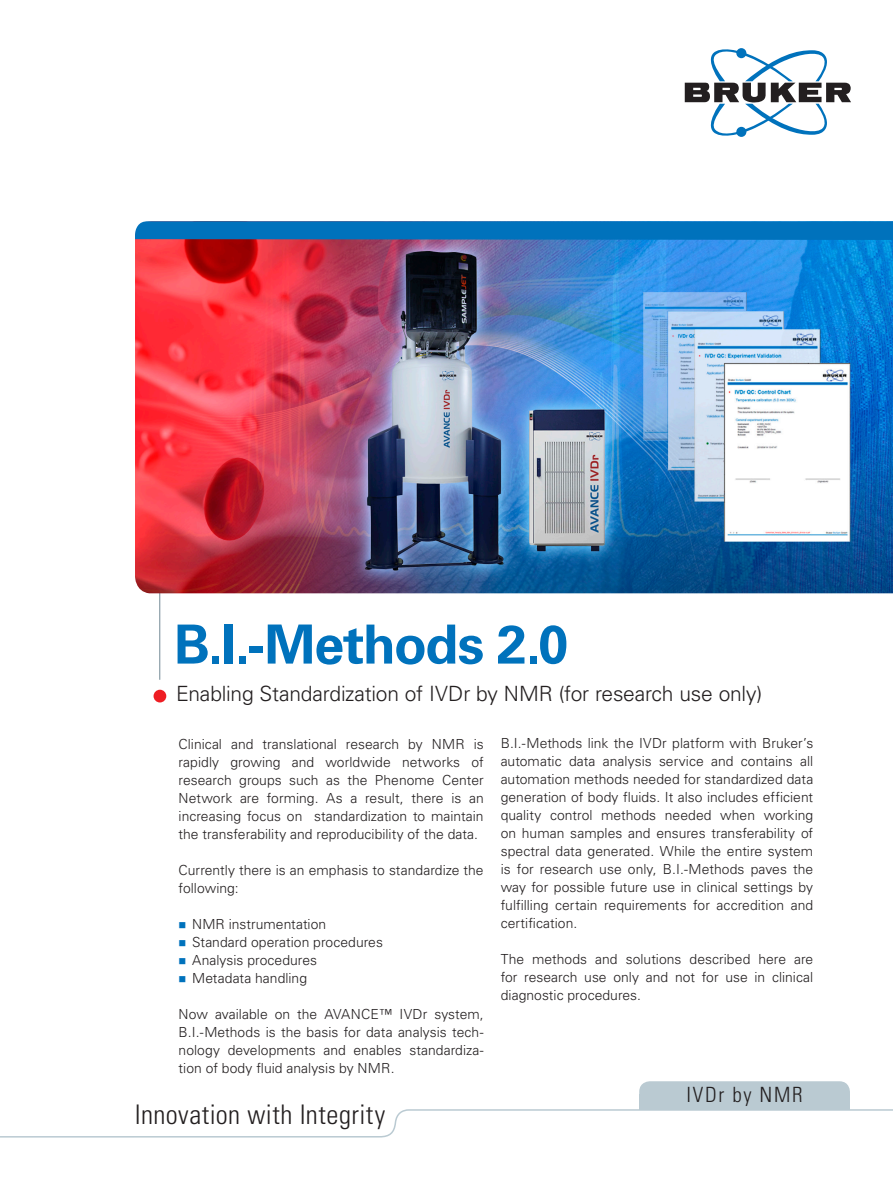
<style>
.page{position:relative;width:893px;height:1187px;background:#fff}
.page>*{position:absolute;margin:0;border:0;box-sizing:border-box;transform-origin:0 0}
.flyer_headline{font:700 54px "Univers LT Std";letter-spacing:-.025em;color:#0072bc}
.flyer_claim{font:300 condensed 27px "Univers LT Std";letter-spacing:.015em;color:#231f20}
.flyer_sub-headline{font:300 21px "Univers LT Std";letter-spacing:-.01em;color:#231f20}
.flyer_technology{font:300 condensed 21px "Univers LT Std";letter-spacing:.08em;color:#231f20}
.flyer_body{font:300 13.8px/18px "Univers LT Std";color:#231f20;text-align:justify}
</style>
<div class="page">
<svg style="left:685px;top:48px;width:166px;height:89px"></svg>
<svg style="left:0;top:1109px;width:893px;height:29px"></svg>
<hr style="left:159px;top:466px;width:1px;height:213px;background:#738a95">
<div style="left:154px;top:689px;width:12px;height:13px;background:#ee1d23;border-radius:50%"></div>
<div style="left:639px;top:1093px;width:211px;height:16px;background:#bacad2"></div>
<div style="left:639px;top:1081px;width:211px;height:24px;background:#bacad2;border-radius:11px"></div>
<img style="left:135px;top:239px;width:758px;height:354px">
<div style="left:135px;top:221px;width:758px;height:18px;background:#0072bc"></div>
<p class="flyer_headline" style="left:174px;top:613px;width:396px">B.I.-Methods 2.0</p>
<p class="flyer_sub-headline" style="left:176px;top:681px;width:588px">Enabling Standardization of IVDr by NMR (for research use only)</p>
<p class="flyer_body" style="left:179px;top:735px;width:307px">Clinical and translational research by NMR is rapidly growing and worldwide networks of research groups such as the Phenome Center Network are forming. As a result, there is an increasing focus on standardization to maintain the transferability and reproducibility of the data.</p>
<p class="flyer_body" style="left:179px;top:861px;width:307px">Currently there is an emphasis to standardize the following:</p>
<p class="flyer_body" style="left:192px;top:915px;width:136px">NMR instrumentation</p>
<p class="flyer_body" style="left:192px;top:933px;width:192px">Standard operation procedures</p>
<p class="flyer_body" style="left:192px;top:951px;width:126px">Analysis procedures</p>
<p class="flyer_body" style="left:192px;top:969px;width:117px">Metadata handling</p>
<p class="flyer_body" style="left:179px;top:1005px;width:307px">Now available on the AVANCE™ IVDr system, B.I.-Methods is the basis for data analysis tech&shy;nology developments and enables standardiza&shy;tion of body fluid analysis by NMR.</p>
<p class="flyer_claim" style="left:135px;top:1097px;width:252px">Innovation with Integrity</p>
<p class="flyer_body" style="left:501px;top:734px;width:314px">B.I.-Methods link the IVDr platform with Bruker’s automatic data analysis service and contains all automation methods needed for standardized data generation of body fluids. It also includes efficient quality control methods needed when working on human samples and ensures transferability of spectral data generated. While the entire system is for research use only, B.I.-Methods paves the way for possible future use in clinical settings by fulfilling certain requirements for accredition and certification.</p>
<p class="flyer_body" style="left:501px;top:950px;width:314px">The methods and solutions described here are for research use only and not for use in clinical diagnostic procedures.</p>
<p class="flyer_technology" style="left:687px;top:1082px;width:117px">IVDr by NMR</p>
</div>
